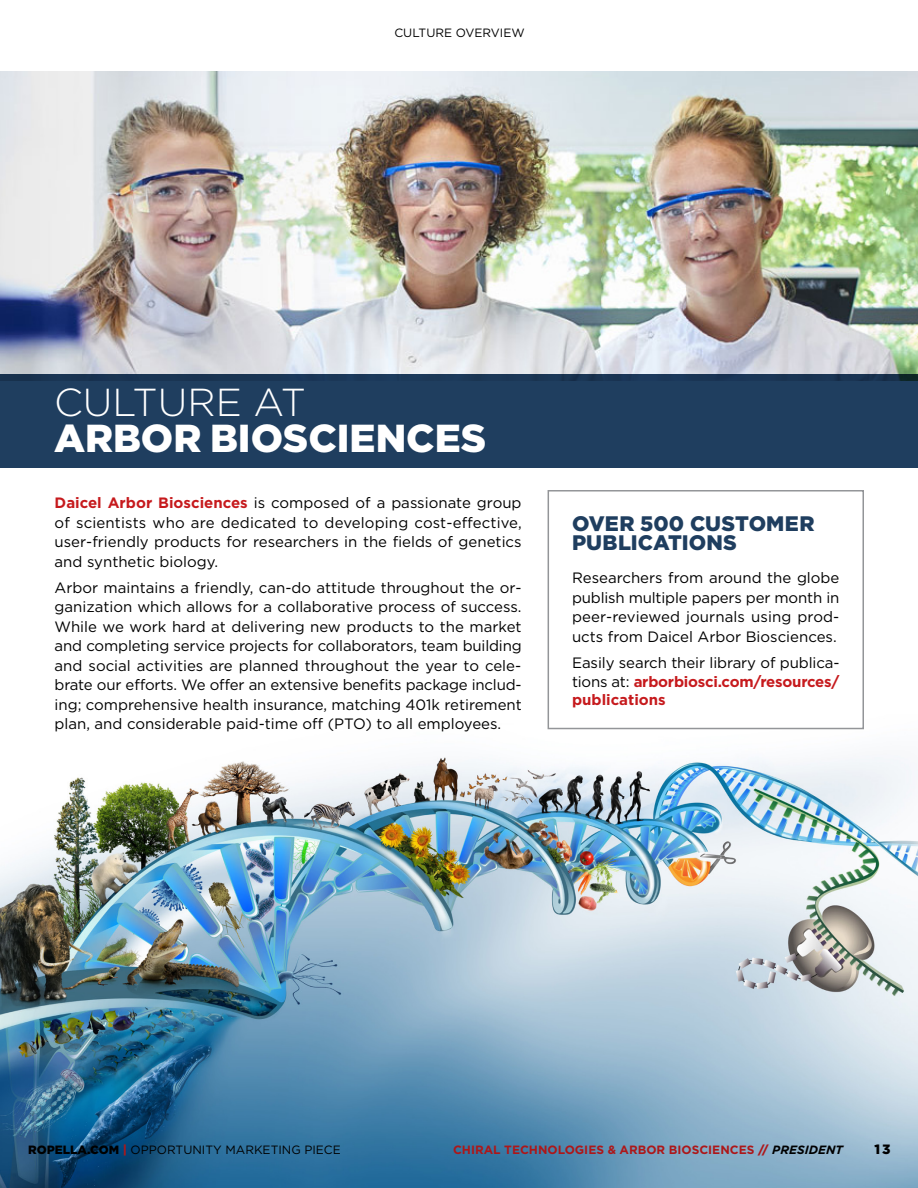
<style>
.page{position:relative;width:918px;height:1188px;background:#fff}
.page>*{position:absolute;margin:0;border:0;box-sizing:border-box;transform-origin:0 0}
.t1{font:900 39px "Gotham";color:#fff}
.t2{font:300 39px "Gotham";color:#fff}
.t3{font:900 21px/19.5px "Gotham";letter-spacing:.005em;color:#1f3e5f}
.t4{font:15px/19.5px "Gotham";color:#000;text-align:justify}
.t5{font:700 15px "Gotham";color:#c61a1d}
.t6{font:900 13.5px "Gotham";color:#000}
.t7{font:12px "Gotham";color:#000}
.t8{font:700 12px "Gotham";color:#ad1719}
.s1{font-weight:700;color:#c61a1d}
.s2{font-weight:900}
.s3{font-weight:900;color:#ad1719}
.s4{font-style:italic;color:#000}
</style>
<div class="page">
<img style="left:0;top:714px;width:918px;height:474px">
<img style="left:0;top:71px;width:918px;height:303px">
<div style="left:0;top:374px;width:918px;height:94px;background:#1f3e5f"></div>
<div style="left:548px;top:490px;width:316px;height:239px;background:#fff;border:2px solid #939598"></div>
<p class="t7" style="left:394px;top:26px;width:132px">CULTURE OVERVIEW</p>
<h1 class="t2" style="left:54px;top:377px;width:254px">CULTURE AT</h1>
<h1 class="t1" style="left:54px;top:411px;width:434px">ARBOR BIOSCIENCES</h1>
<p class="t4" style="left:55px;top:493px;width:469px"><span class="s1">Daicel Arbor Biosciences</span> is composed of a passionate group of scientists who are dedicated to developing cost-effective, user-friendly products for researchers in the fields of genetics and synthetic biology.</p>
<p class="t4" style="left:55px;top:577px;width:469px">Arbor maintains a friendly, can-do attitude throughout the or&shy;ganization which allows for a collaborative process of success.<br>While we work hard at delivering new products to the market and completing service projects for collaborators, team building and social activities are planned throughout the year to cele&shy;brate our efforts. We offer an extensive benefits package includ&shy;ing; comprehensive health insurance, matching 401k retirement plan, and considerable paid-time off (PTO) to all employees.</p>
<h2 class="t3" style="left:572px;top:513px;width:244px">OVER 500 CUSTOMER<br>PUBLICATIONS</h2>
<p class="t4" style="left:572px;top:568px;width:269px">Researchers from around the globe publish multiple papers per month in peer-reviewed journals using prod&shy;ucts from Daicel Arbor Biosciences.</p>
<p class="t4" style="left:572px;top:653px;width:269px">Easily search their library of publica&shy;tions at: <span class="s1">arborbiosci.com/resources/</span></p>
<p class="t5" style="left:572px;top:690px;width:95px">publications</p>
<p class="t7" style="left:28px;top:1142px;width:314px"><span class="s2">ROPELLA.COM</span> <span class="s3">|</span> OPPORTUNITY MARKETING PIECE</p>
<p class="t8" style="left:453px;top:1141px;width:391px">CHIRAL TECHNOLOGIES &amp; ARBOR BIOSCIENCES <span class="s2">//</span> <span class="s4">PRESIDENT</span></p>
<p class="t6" style="left:875px;top:1140px;width:17px">13</p>
</div>
